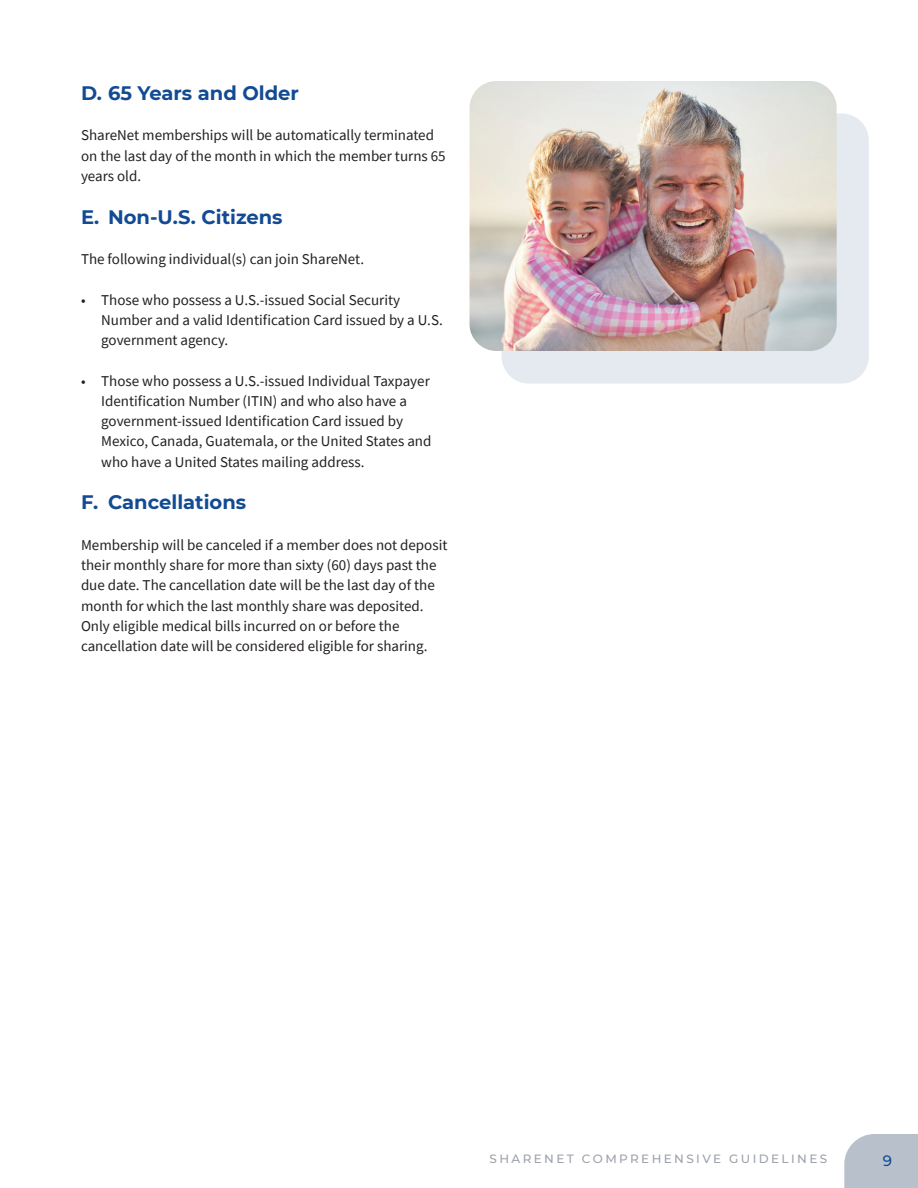
<style>
.page{position:relative;width:918px;height:1188px;background:#fff}
.page>*{position:absolute;margin:0;border:0;box-sizing:border-box;transform-origin:0 0}
.t1{font:700 19.5px "Montserrat";color:#124b93}
.t2{font:15px/20.2px "Source Sans Pro";color:#231f20}
.t3{font:500 15px "Montserrat";color:#124b93}
.t4{font:500 12px "Montserrat";letter-spacing:.2em;color:#9da1a9}
</style>
<div class="page">
<div style="left:844px;top:1134px;width:74px;height:54px;background:#b8c1cb"></div>
<div style="left:502px;top:114px;width:367px;height:270px;background:#e5eaf0;border-radius:27px"></div>
<img style="left:470px;top:81px;width:367px;height:270px">
<h1 class="t1" style="left:81px;top:79px;width:220px">D. 65 Years and Older</h1>
<p class="t2" style="left:81px;top:125px;width:366px">ShareNet memberships will be automatically terminated on the last day of the month in which the member turns 65 years old.</p>
<h1 class="t1" style="left:81px;top:203px;width:203px">E. Non-U.S. Citizens</h1>
<p class="t2" style="left:81px;top:249px;width:285px">The following individual(s) can join ShareNet.</p>
<p class="t2" style="left:101px;top:289px;width:343px;text-indent:-20px">• Those who possess a U.S.-issued Social Security<br>Number and a valid Identification Card issued by a U.S. government agency.</p>
<p class="t2" style="left:101px;top:370px;width:332px;text-indent:-20px">• Those who possess a U.S.-issued Individual Taxpayer Identification Number (ITIN) and who also have a government-issued Identification Card issued by Mexico, Canada, Guatemala, or the United States and who have a United States mailing address.</p>
<h1 class="t1" style="left:81px;top:488px;width:167px">F. Cancellations</h1>
<p class="t2" style="left:81px;top:535px;width:368px">Membership will be canceled if a member does not deposit their monthly share for more than sixty (60) days past the due date. The cancellation date will be the last day of the month for which the last monthly share was deposited.<br>Only eligible medical bills incurred on or before the cancellation date will be considered eligible for sharing.</p>
<p class="t4" style="left:490px;top:1150px;width:339px">SHARENET COMPREHENSIVE GUIDELINES</p>
<p class="t3" style="left:883px;top:1150px;width:11px">9</p>
</div>
